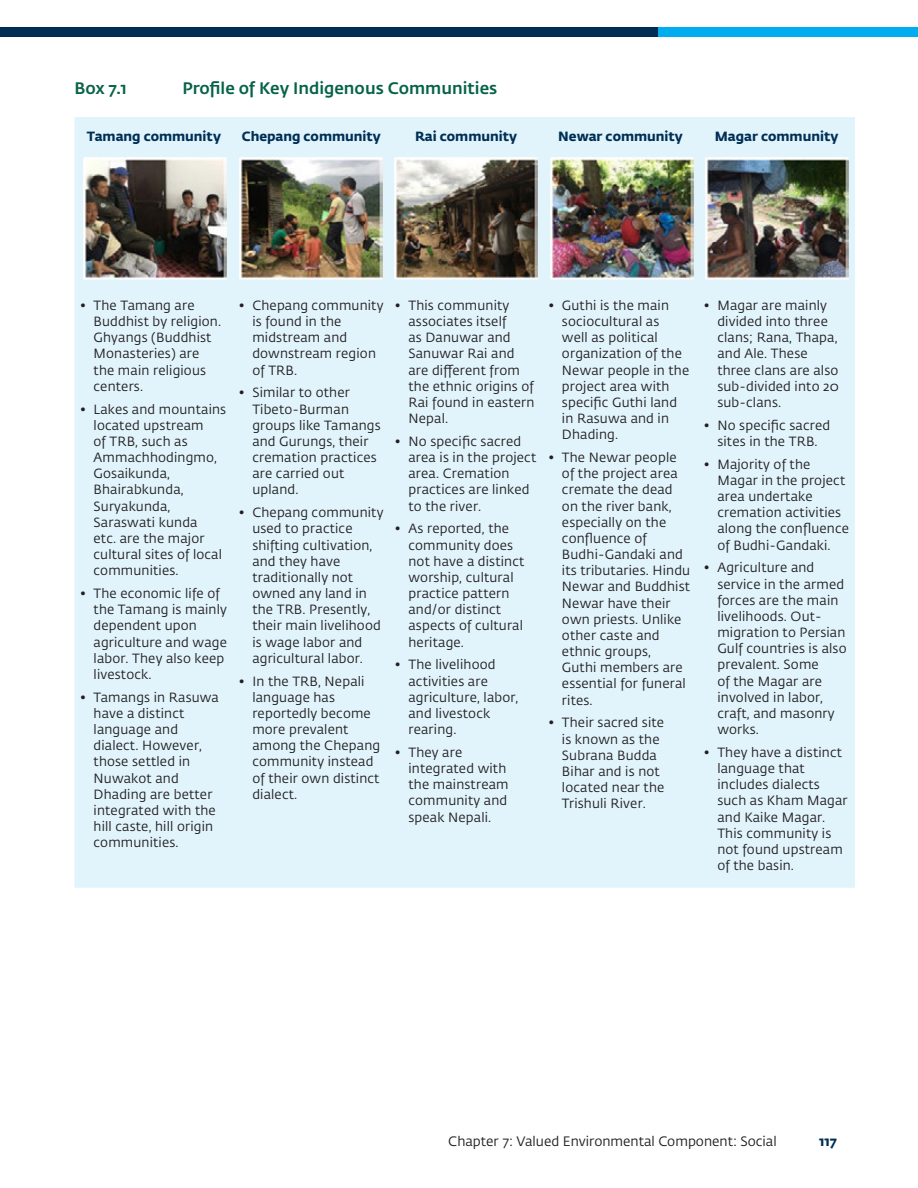
<style>
.page{position:relative;width:918px;height:1188px;background:#fff}
.page>*{position:absolute;margin:0;border:0;box-sizing:border-box;transform-origin:0 0}
.Box_Name{font:500 16.5px "Fedra Sans Std";color:#066347}
.t1{font:13.5px "Fedra Sans Std";color:#231f20}
.t2{font:700 13.5px "Fedra Sans Std";color:#002e54}
.t3{font:13.2px/16.2px "Fedra Sans Std";letter-spacing:.015em;color:#231f20}
.Table_Row_Header{font:700 13.2px "Fedra Sans Std";color:#002e54}
</style>
<div class="page">
<div style="left:0;top:27px;width:918px;height:9px;background:#002e52"></div>
<div style="left:659px;top:27px;width:259px;height:9px;background:#00aeef"></div>
<div style="left:74px;top:117px;width:781px;height:771px;background:#e1f4fc"></div>
<img style="left:83px;top:157px;width:144px;height:123px">
<img style="left:239px;top:157px;width:143px;height:123px">
<img style="left:395px;top:157px;width:143px;height:123px">
<img style="left:550px;top:157px;width:143px;height:123px">
<img style="left:706px;top:157px;width:143px;height:123px">
<p class="Box_Name" style="left:74px;top:78px;width:54px">Box 7.1</p>
<p class="Box_Name" style="left:182px;top:78px;width:316px">Profile of Key Indigenous Communities</p>
<p class="Table_Row_Header" style="left:87px;top:127px;width:136px">Tamang community</p>
<p class="Table_Row_Header" style="left:242px;top:127px;width:141px">Chepang community</p>
<p class="Table_Row_Header" style="left:415px;top:127px;width:104px">Rai community</p>
<p class="Table_Row_Header" style="left:558px;top:127px;width:126px">Newar community</p>
<p class="Table_Row_Header" style="left:715px;top:127px;width:125px">Magar community</p>
<p class="t3" style="left:94px;top:297px;width:129px;text-indent:-13px">• The Tamang are<br>Buddhist by religion.<br>Ghyangs (Buddhist<br>Monasteries) are the main religious centers.</p>
<p class="t3" style="left:94px;top:401px;width:134px;text-indent:-13px">• Lakes and mountains located upstream<br>of TRB, such as<br>Ammachhodingmo,<br>Gosaikunda,<br>Bhairabkunda,<br>Suryakunda,<br>Saraswati kunda<br>etc. are the major cultural sites of local communities.</p>
<p class="t3" style="left:94px;top:586px;width:135px;text-indent:-13px">• The economic life of the Tamang is mainly dependent upon agriculture and wage labor. They also keep livestock.</p>
<p class="t3" style="left:94px;top:689px;width:127px;text-indent:-13px">• Tamangs in Rasuwa have a distinct language and dialect. However, those settled in<br>Nuwakot and<br>Dhading are better integrated with the hill caste, hill origin communities.</p>
<p class="t3" style="left:252px;top:297px;width:133px;text-indent:-13px">• Chepang community is found in the midstream and downstream region of TRB.</p>
<p class="t3" style="left:252px;top:385px;width:130px;text-indent:-13px">• Similar to other<br>Tibeto-Burman groups like Tamangs and Gurungs, their cremation practices are carried out upland.</p>
<p class="t3" style="left:252px;top:505px;width:133px;text-indent:-13px">• Chepang community used to practice shifting cultivation, and they have traditionally not owned any land in the TRB. Presently, their main livelihood is wage labor and agricultural labor.</p>
<p class="t3" style="left:252px;top:673px;width:129px;text-indent:-13px">• In the TRB, Nepali language has reportedly become more prevalent among the Chepang community instead of their own distinct dialect.</p>
<p class="t3" style="left:408px;top:297px;width:127px;text-indent:-13px">• This community associates itself<br>as Danuwar and<br>Sanuwar Rai and are different from the ethnic origins of<br>Rai found in eastern<br>Nepal.</p>
<p class="t3" style="left:408px;top:433px;width:129px;text-indent:-13px">• No specific sacred area is in the project area. Cremation practices are linked to the river.</p>
<p class="t3" style="left:408px;top:521px;width:117px;text-indent:-13px">• As reported, the community does not have a distinct worship, cultural practice pattern and/or distinct aspects of cultural heritage.</p>
<p class="t3" style="left:408px;top:657px;width:112px;text-indent:-13px">• The livelihood activities are agriculture, labor, and livestock rearing.</p>
<p class="t3" style="left:408px;top:744px;width:102px;text-indent:-13px">• They are integrated with the mainstream community and speak Nepali.</p>
<p class="t3" style="left:562px;top:297px;width:129px;text-indent:-13px">• Guthi is the main sociocultural as<br>well as political organization of the<br>Newar people in the project area with specific Guthi land in Rasuwa and in<br>Dhading.</p>
<p class="t3" style="left:562px;top:450px;width:130px;text-indent:-13px">• The Newar people of the project area cremate the dead on the river bank, especially on the confluence of<br>Budhi-Gandaki and its tributaries. Hindu<br>Newar and Buddhist<br>Newar have their own priests. Unlike other caste and ethnic groups,<br>Guthi members are essential for funeral rites.</p>
<p class="t3" style="left:562px;top:715px;width:104px;text-indent:-13px">• Their sacred site is known as the<br>Subrana Budda<br>Bihar and is not located near the<br>Trishuli River.</p>
<p class="t3" style="left:717px;top:297px;width:123px;text-indent:-13px">• Magar are mainly divided into three clans; Rana, Thapa, and Ale. These three clans are also sub-divided into 20 sub-clans.</p>
<p class="t3" style="left:704px;top:417px;width:128px;text-align:center">• No specific sacred sites in the TRB.</p>
<p class="t3" style="left:717px;top:456px;width:133px;text-indent:-13px">• Majority of the<br>Magar in the project area undertake cremation activities along the confluence of Budhi-Gandaki.</p>
<p class="t3" style="left:717px;top:560px;width:131px;text-indent:-13px">• Agriculture and service in the armed forces are the main livelihoods. Out&shy;migration to Persian<br>Gulf countries is also prevalent. Some<br>of the Magar are involved in labor, craft, and masonry works.</p>
<p class="t3" style="left:717px;top:744px;width:132px;text-indent:-13px">• They have a distinct language that includes dialects such as Kham Magar and Kaike Magar.<br>This community is not found upstream of the basin.</p>
<p class="t1" style="left:448px;top:1133px;width:330px">Chapter 7: Valued Environmental Component: Social</p>
<p class="t2" style="left:819px;top:1132px;width:19px">117</p>
</div>
